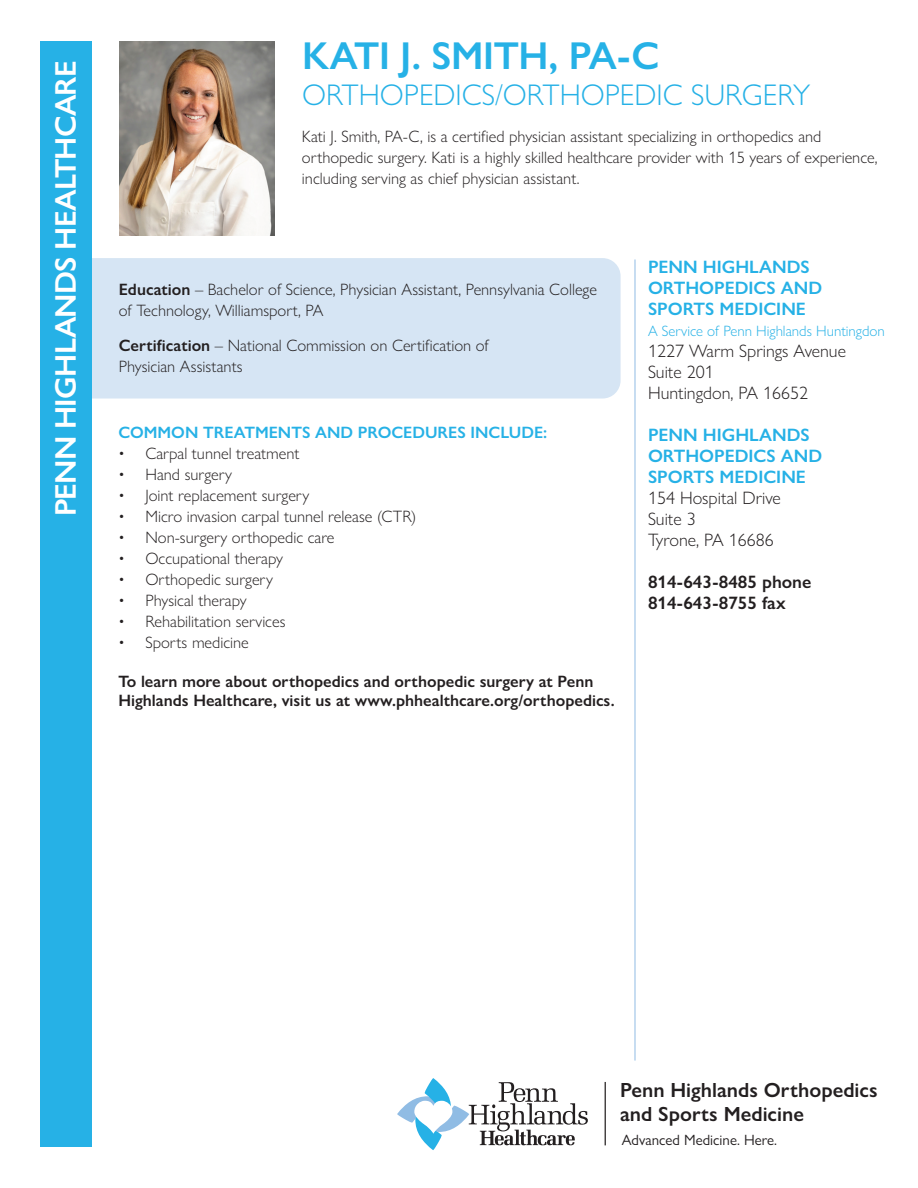
<style>
.page{position:relative;width:918px;height:1188px;background:#fff}
.page>*{position:absolute;margin:0;border:0;box-sizing:border-box;transform-origin:0 0}
.t1{font:600 39px "Gill Sans Nova";letter-spacing:-.01em;color:#26b1e6}
.t2{font:300 30px "Gill Sans Nova";color:#26b1e6}
.t3{font:600 30px "Gill Sans Nova";letter-spacing:-.025em;color:#fff}
.t4{font:600 20.55px/24.3px "Gill Sans Nova";color:#231f20}
.t5{font:300 18px/21px "Gill Sans Nova";color:#231f20}
.t6{font:600 18px/21px "Gill Sans Nova";color:#26b1e6}
.t7{font:600 18px/21px "Gill Sans Nova";color:#231f20}
.t8{font:300 16.5px/21px "Gill Sans Nova";color:#231f20}
.t9{font:600 16.5px/19.5px "Gill Sans Nova";color:#231f20}
.t10{font:600 16.5px "Gill Sans Nova";color:#26b1e6}
.t11{font:300 15px "Gill Sans Nova";color:#26b1e6}
.t12{font:15px "Gill Sans Nova";color:#231f20}
.s1{font-weight:600}
</style>
<div class="page">
<div style="left:59px;top:258px;width:562px;height:141px;background:#d6e5f4;border-radius:18px"></div>
<div style="left:41px;top:41px;width:51px;height:1106px;background:#26b1e6"></div>
<hr style="left:635px;top:260px;width:1px;height:801px;background:#90bce4">
<svg style="left:397px;top:1078px;width:191px;height:72px"></svg>
<hr style="left:605px;top:1082px;width:1px;height:63px;background:#231f20">
<img style="left:120px;top:41px;width:155px;height:194px">
<h2 class="t3" style="left:47px;top:516px;width:457px;rotate:-90deg">PENN HIGHLANDS HEALTHCARE</h2>
<h1 class="t1" style="left:302px;top:32px;width:359px">KATI J. SMITH, PA-C</h1>
<h2 class="t2" style="left:302px;top:77px;width:510px">ORTHOPEDICS/ORTHOPEDIC SURGERY</h2>
<p class="t8" style="left:302px;top:125px;width:577px">Kati J. Smith, PA-C, is a certified physician assistant specializing in orthopedics and orthopedic surgery. Kati is a highly skilled healthcare provider with 15 years of experience, including serving as chief physician assistant.</p>
<p class="t8" style="left:119px;top:279px;width:480px"><span class="s1">Education</span> – Bachelor of Science, Physician Assistant, Pennsylvania College of Technology, Williamsport, PA</p>
<p class="t8" style="left:119px;top:334px;width:372px"><span class="s1">Certification</span> – National Commission on Certification of<br>Physician Assistants</p>
<p class="t10" style="left:118px;top:422px;width:430px">COMMON TREATMENTS AND PROCEDURES INCLUDE:</p>
<p class="t8" style="left:118px;top:442px;width:183px">• Carpal tunnel treatment</p>
<p class="t8" style="left:118px;top:463px;width:115px">• Hand surgery</p>
<p class="t8" style="left:118px;top:484px;width:192px">• Joint replacement surgery</p>
<p class="t8" style="left:118px;top:505px;width:299px">• Micro invasion carpal tunnel release (CTR)</p>
<p class="t8" style="left:118px;top:526px;width:218px">• Non-surgery orthopedic care</p>
<p class="t8" style="left:118px;top:547px;width:166px">• Occupational therapy</p>
<p class="t8" style="left:118px;top:568px;width:156px">• Orthopedic surgery</p>
<p class="t8" style="left:118px;top:589px;width:130px">• Physical therapy</p>
<p class="t8" style="left:118px;top:610px;width:169px">• Rehabilitation services</p>
<p class="t8" style="left:118px;top:631px;width:132px">• Sports medicine</p>
<p class="t9" style="left:118px;top:671px;width:498px">To learn more about orthopedics and orthopedic surgery at Penn<br>Highlands Healthcare, visit us at www.phhealthcare.org/orthopedics.</p>
<p class="t6" style="left:648px;top:256px;width:176px">PENN HIGHLANDS<br>ORTHOPEDICS AND<br>SPORTS MEDICINE</p>
<p class="t11" style="left:648px;top:321px;width:238px">A Service of Penn Highlands Huntingdon</p>
<p class="t5" style="left:648px;top:340px;width:200px">1227 Warm Springs Avenue<br>Suite 201<br>Huntingdon, PA 16652</p>
<p class="t6" style="left:648px;top:424px;width:176px">PENN HIGHLANDS<br>ORTHOPEDICS AND<br>SPORTS MEDICINE</p>
<p class="t5" style="left:648px;top:487px;width:134px">154 Hospital Drive<br>Suite 3<br>Tyrone, PA 16686</p>
<p class="t7" style="left:648px;top:571px;width:165px">814-643-8485 phone<br>814-643-8755 fax</p>
<p class="t4" style="left:620px;top:1078px;width:259px">Penn Highlands Orthopedics and Sports Medicine</p>
<p class="t12" style="left:622px;top:1131px;width:157px">Advanced Medicine. Here.</p>
</div>
